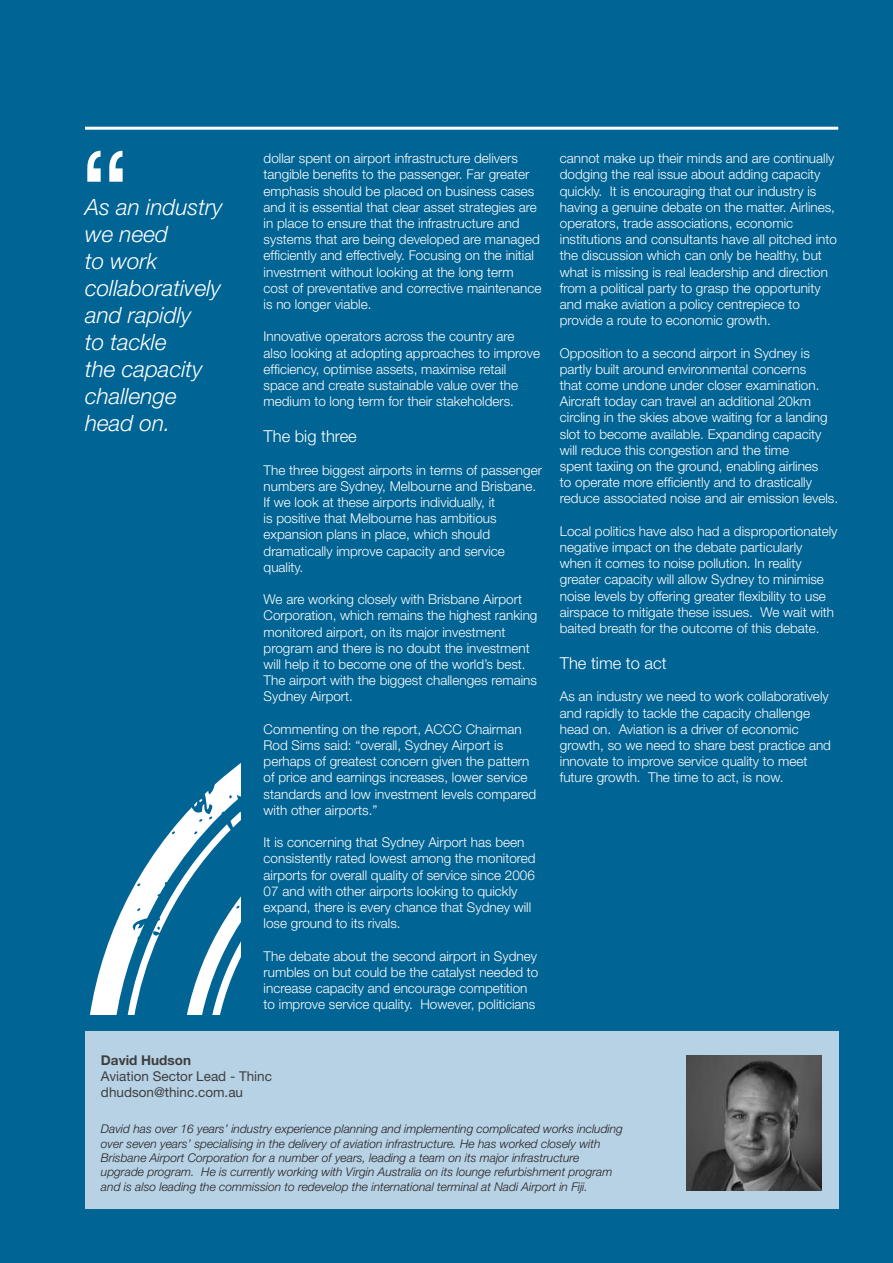
<style>
.page{position:relative;width:893px;height:1263px;background:#006494}
.page>*{position:absolute;margin:0;border:0;box-sizing:border-box;transform-origin:0 0}
.t1{font:120px "Helvetica Neue";color:#fff}
.t2{font:italic 300 22.5px/27px "Helvetica Neue";color:#fff}
.t3{font:300 16.5px "Helvetica Neue";color:#fff}
.t4{font:300 13.5px/16.2px "Helvetica Neue";color:#fff}
.t5{font:13.5px/16.2px "Helvetica Neue";color:#3e3e3f}
.t6{font:700 13.5px "Helvetica Neue";color:#3e3e3f}
.t7{font:italic 300 12px/14.4px "Helvetica Neue";color:#231f20}
</style>
<div class="page">
<hr style="left:85px;top:127px;width:753px;height:3px;background:#fff">
<div style="left:85px;top:1031px;width:753px;height:178px;background:#b8d2e5"></div>
<img style="left:687px;top:1055px;width:135px;height:136px">
<svg style="left:90px;top:763px;width:150px;height:251px"></svg>
<svg style="left:90px;top:763px;width:80px;height:43px"></svg>
<h1 class="t1" style="left:79px;top:107px;width:53px">“</h1>
<h2 class="t2" style="left:85px;top:193px;width:139px">As an industry we need<br>to work collaboratively and rapidly<br>to tackle<br>the capacity challenge head on.</h2>
<p class="t4" style="left:264px;top:150px;width:279px">dollar spent on airport infrastructure delivers tangible benefits to the passenger. Far greater emphasis should be placed on business cases and it is essential that clear asset strategies are in place to ensure that the infrastructure and systems that are being developed are managed efficiently and effectively. Focusing on the initial investment without looking at the long term cost of preventative and corrective maintenance is no longer viable.</p>
<p class="t4" style="left:264px;top:328px;width:278px">Innovative operators across the country are also looking at adopting approaches to improve efficiency, optimise assets, maximise retail space and create sustainable value over the medium to long term for their stakeholders.</p>
<p class="t3" style="left:264px;top:423px;width:95px">The big three</p>
<p class="t4" style="left:264px;top:461px;width:280px">The three biggest airports in terms of passenger numbers are Sydney, Melbourne and Brisbane.<br>If we look at these airports individually, it<br>is positive that Melbourne has ambitious expansion plans in place, which should dramatically improve capacity and service quality.</p>
<p class="t4" style="left:264px;top:591px;width:275px">We are working closely with Brisbane Airport Corporation, which remains the highest ranking monitored airport, on its major investment program and there is no doubt the investment will help it to become one of the world’s best.<br>The airport with the biggest challenges remains Sydney Airport.</p>
<p class="t4" style="left:264px;top:720px;width:274px">Commenting on the report, ACCC Chairman Rod Sims said: “overall, Sydney Airport is perhaps of greatest concern given the pattern of price and earnings increases, lower service standards and low investment levels compared with other airports.”</p>
<p class="t4" style="left:264px;top:834px;width:274px">It is concerning that Sydney Airport has been consistently rated lowest among the monitored airports for overall quality of service since 2006<br>07 and with other airports looking to quickly expand, there is every chance that Sydney will lose ground to its rivals.</p>
<p class="t4" style="left:264px;top:947px;width:276px">The debate about the second airport in Sydney rumbles on but could be the catalyst needed to increase capacity and encourage competition to improve service quality. However, politicians</p>
<p class="t6" style="left:101px;top:1049px;width:92px">David Hudson</p>
<p class="t5" style="left:101px;top:1069px;width:173px">Aviation Sector Lead - Thinc dhudson@thinc.com.au</p>
<p class="t4" style="left:560px;top:150px;width:279px">cannot make up their minds and are continually dodging the real issue about adding capacity quickly. It is encouraging that our industry is having a genuine debate on the matter. Airlines, operators, trade associations, economic institutions and consultants have all pitched into the discussion which can only be healthy, but what is missing is real leadership and direction from a political party to grasp the opportunity and make aviation a policy centrepiece to provide a route to economic growth.</p>
<p class="t4" style="left:560px;top:344px;width:280px">Opposition to a second airport in Sydney is partly built around environmental concerns<br>that come undone under closer examination.<br>Aircraft today can travel an additional 20km circling in the skies above waiting for a landing slot to become available. Expanding capacity will reduce this congestion and the time<br>spent taxiing on the ground, enabling airlines<br>to operate more efficiently and to drastically reduce associated noise and air emission levels.</p>
<p class="t4" style="left:560px;top:522px;width:279px">Local politics have also had a disproportionately negative impact on the debate particularly<br>when it comes to noise pollution. In reality greater capacity will allow Sydney to minimise noise levels by offering greater flexibility to use airspace to mitigate these issues. We wait with baited breath for the outcome of this debate.</p>
<p class="t3" style="left:560px;top:650px;width:108px">The time to act</p>
<p class="t4" style="left:560px;top:688px;width:273px">As an industry we need to work collaboratively and rapidly to tackle the capacity challenge head on. Aviation is a driver of economic growth, so we need to share best practice and innovate to improve service quality to meet future growth. The time to act, is now.</p>
<p class="t7" style="left:101px;top:1121px;width:523px">David has over 16 years’ industry experience planning and implementing complicated works including over seven years’ specialising in the delivery of aviation infrastructure. He has worked closely with Brisbane Airport Corporation for a number of years, leading a team on its major infrastructure upgrade program. He is currently working with Virgin Australia on its lounge refurbishment program and is also leading the commission to redevelop the international terminal at Nadi Airport in Fiji.</p>
</div>
